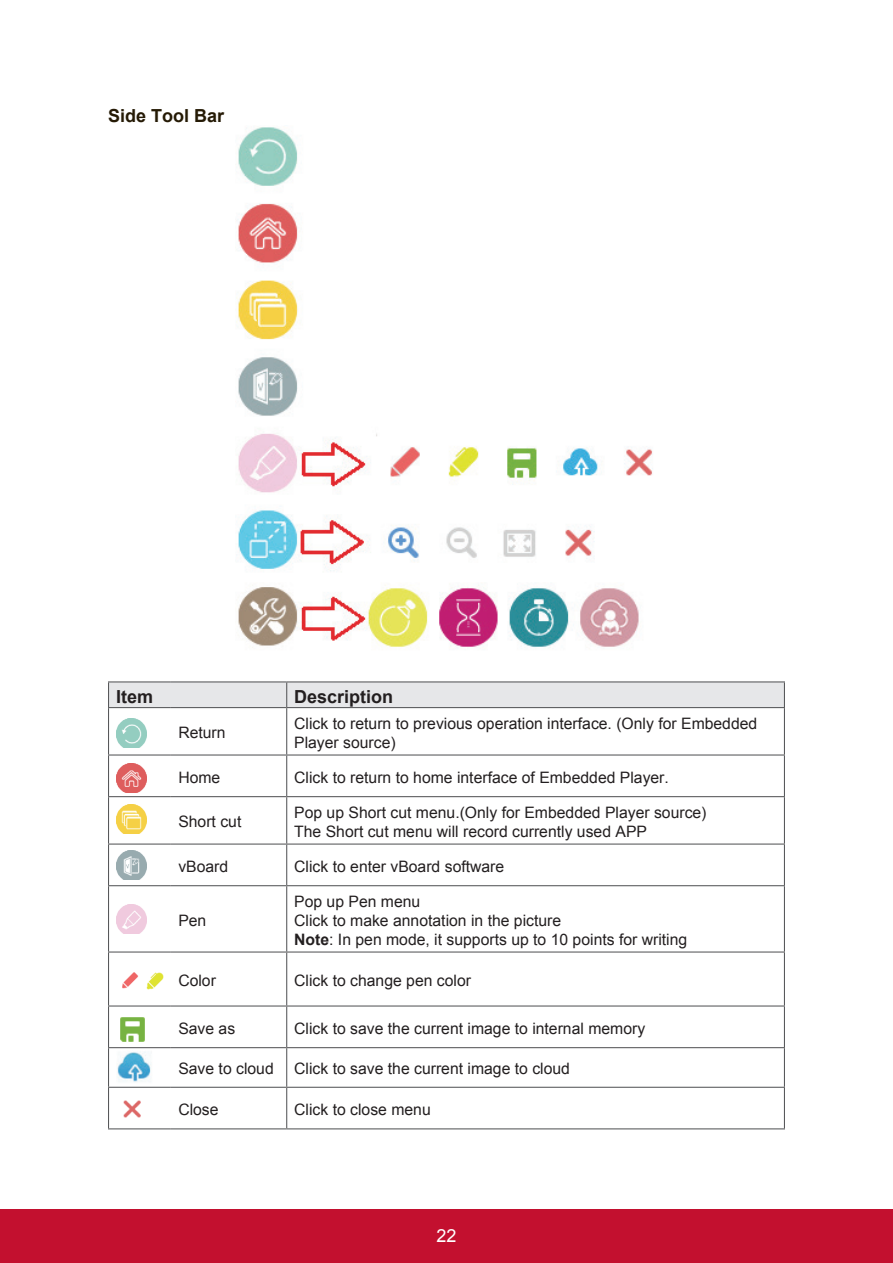
<style>
.page{position:relative;width:893px;height:1263px;background:#fff}
.page>*{position:absolute;margin:0;border:0;box-sizing:border-box;transform-origin:0 0}
.t1{font:700 18px "Arial";color:#231f20}
.t2{font:700 18px "Arial";color:#251a05}
.t3{font:18px "Arial";color:#fff}
.t4{font:15.75px/18.9px "Arial";color:#231f20}
.s1{font-weight:700}
</style>
<div class="page">
<div style="left:0;top:1210px;width:893px;height:53px;background:#c3102f"></div>
<img style="left:236px;top:127px;width:417px;height:522px">
<hr style="left:108px;top:681px;width:63px;height:1px;background:#57585a">
<hr style="left:171px;top:681px;width:116px;height:1px;background:#57585a">
<hr style="left:287px;top:681px;width:498px;height:1px;background:#57585a">
<div style="left:108px;top:682px;width:677px;height:25px;background:#e6e7e9"></div>
<hr style="left:108px;top:707px;width:63px;height:1px;background:#57585a">
<hr style="left:108px;top:708px;width:1px;height:46px;background:#57585a">
<hr style="left:171px;top:707px;width:116px;height:1px;background:#57585a">
<hr style="left:287px;top:707px;width:498px;height:1px;background:#57585a">
<hr style="left:286px;top:708px;width:1px;height:46px;background:#57585a">
<hr style="left:784px;top:708px;width:1px;height:46px;background:#57585a">
<hr style="left:108px;top:754px;width:63px;height:1px;background:#57585a">
<hr style="left:108px;top:755px;width:1px;height:41px;background:#57585a">
<hr style="left:171px;top:754px;width:116px;height:1px;background:#57585a">
<hr style="left:287px;top:754px;width:498px;height:1px;background:#57585a">
<hr style="left:286px;top:755px;width:1px;height:41px;background:#57585a">
<hr style="left:784px;top:755px;width:1px;height:41px;background:#57585a">
<hr style="left:108px;top:796px;width:63px;height:1px;background:#57585a">
<hr style="left:108px;top:797px;width:1px;height:46px;background:#57585a">
<hr style="left:171px;top:796px;width:116px;height:1px;background:#57585a">
<hr style="left:287px;top:796px;width:498px;height:1px;background:#57585a">
<hr style="left:286px;top:797px;width:1px;height:46px;background:#57585a">
<hr style="left:784px;top:797px;width:1px;height:46px;background:#57585a">
<hr style="left:108px;top:843px;width:63px;height:2px;background:#57585a">
<hr style="left:108px;top:845px;width:1px;height:40px;background:#57585a">
<hr style="left:171px;top:843px;width:116px;height:2px;background:#57585a">
<hr style="left:287px;top:843px;width:498px;height:2px;background:#57585a">
<hr style="left:286px;top:845px;width:1px;height:40px;background:#57585a">
<hr style="left:784px;top:845px;width:1px;height:40px;background:#57585a">
<hr style="left:108px;top:885px;width:63px;height:1px;background:#57585a">
<hr style="left:108px;top:886px;width:1px;height:65px;background:#57585a">
<hr style="left:171px;top:885px;width:116px;height:1px;background:#57585a">
<hr style="left:287px;top:885px;width:498px;height:1px;background:#57585a">
<hr style="left:286px;top:886px;width:1px;height:65px;background:#57585a">
<hr style="left:784px;top:886px;width:1px;height:65px;background:#57585a">
<hr style="left:108px;top:951px;width:63px;height:1px;background:#57585a">
<hr style="left:108px;top:952px;width:1px;height:53px;background:#57585a">
<hr style="left:171px;top:951px;width:116px;height:1px;background:#57585a">
<hr style="left:287px;top:951px;width:498px;height:1px;background:#57585a">
<hr style="left:286px;top:952px;width:1px;height:53px;background:#57585a">
<hr style="left:784px;top:952px;width:1px;height:53px;background:#57585a">
<hr style="left:108px;top:1005px;width:63px;height:1px;background:#57585a">
<hr style="left:108px;top:1006px;width:1px;height:41px;background:#57585a">
<hr style="left:171px;top:1005px;width:116px;height:1px;background:#57585a">
<hr style="left:287px;top:1005px;width:498px;height:1px;background:#57585a">
<hr style="left:286px;top:1006px;width:1px;height:41px;background:#57585a">
<hr style="left:784px;top:1006px;width:1px;height:41px;background:#57585a">
<hr style="left:108px;top:1047px;width:63px;height:1px;background:#57585a">
<hr style="left:108px;top:1048px;width:1px;height:39px;background:#57585a">
<hr style="left:171px;top:1047px;width:116px;height:1px;background:#57585a">
<hr style="left:287px;top:1047px;width:498px;height:1px;background:#57585a">
<hr style="left:286px;top:1048px;width:1px;height:39px;background:#57585a">
<hr style="left:784px;top:1048px;width:1px;height:39px;background:#57585a">
<hr style="left:108px;top:1087px;width:63px;height:1px;background:#57585a">
<hr style="left:108px;top:1088px;width:1px;height:40px;background:#57585a">
<hr style="left:171px;top:1087px;width:116px;height:1px;background:#57585a">
<hr style="left:287px;top:1087px;width:498px;height:1px;background:#57585a">
<hr style="left:286px;top:1088px;width:1px;height:40px;background:#57585a">
<hr style="left:784px;top:1088px;width:1px;height:40px;background:#57585a">
<hr style="left:108px;top:1128px;width:63px;height:1px;background:#57585a">
<hr style="left:171px;top:1128px;width:116px;height:1px;background:#57585a">
<hr style="left:287px;top:1128px;width:498px;height:1px;background:#57585a">
<img style="left:116px;top:718px;width:31px;height:30px">
<img style="left:116px;top:763px;width:31px;height:29px">
<img style="left:116px;top:805px;width:31px;height:29px">
<img style="left:116px;top:851px;width:31px;height:29px">
<img style="left:116px;top:905px;width:31px;height:29px">
<img style="left:122px;top:972px;width:42px;height:18px">
<img style="left:120px;top:1017px;width:25px;height:25px">
<img style="left:117px;top:1051px;width:34px;height:31px">
<img style="left:123px;top:1100px;width:18px;height:18px">
<p class="t2" style="left:108px;top:104px;width:118px">Side Tool Bar</p>
<p class="t1" style="left:116px;top:684px;width:39px">Item</p>
<p class="t1" style="left:294px;top:684px;width:101px">Description</p>
<p class="t4" style="left:178px;top:723px;width:49px">Return</p>
<p class="t4" style="left:294px;top:714px;width:465px">Click to return to previous operation interface. (Only for Embedded<br>Player source)</p>
<p class="t4" style="left:178px;top:768px;width:44px">Home</p>
<p class="t4" style="left:294px;top:768px;width:376px">Click to return to home interface of Embedded Player.</p>
<p class="t4" style="left:178px;top:812px;width:65px">Short cut</p>
<p class="t4" style="left:294px;top:803px;width:414px">Pop up Short cut menu.(Only for Embedded Player source)<br>The Short cut menu will record currently used APP</p>
<p class="t4" style="left:178px;top:857px;width:51px">vBoard</p>
<p class="t4" style="left:294px;top:857px;width:212px">Click to enter vBoard software</p>
<p class="t4" style="left:178px;top:911px;width:30px">Pen</p>
<p class="t4" style="left:294px;top:892px;width:395px">Pop up Pen menu<br>Click to make annotation in the picture<br><span class="s1">Note</span>: In pen mode, it supports up to 10 points for writing</p>
<p class="t4" style="left:178px;top:971px;width:39px">Color</p>
<p class="t4" style="left:294px;top:971px;width:178px">Click to change pen color</p>
<p class="t4" style="left:178px;top:1019px;width:58px">Save as</p>
<p class="t4" style="left:294px;top:1019px;width:352px">Click to save the current image to internal memory</p>
<p class="t4" style="left:178px;top:1059px;width:97px">Save to cloud</p>
<p class="t4" style="left:294px;top:1059px;width:277px">Click to save the current image to cloud</p>
<p class="t4" style="left:178px;top:1100px;width:42px">Close</p>
<p class="t4" style="left:294px;top:1100px;width:138px">Click to close menu</p>
<p class="t3" style="left:436px;top:1223px;width:22px">22</p>
</div>
